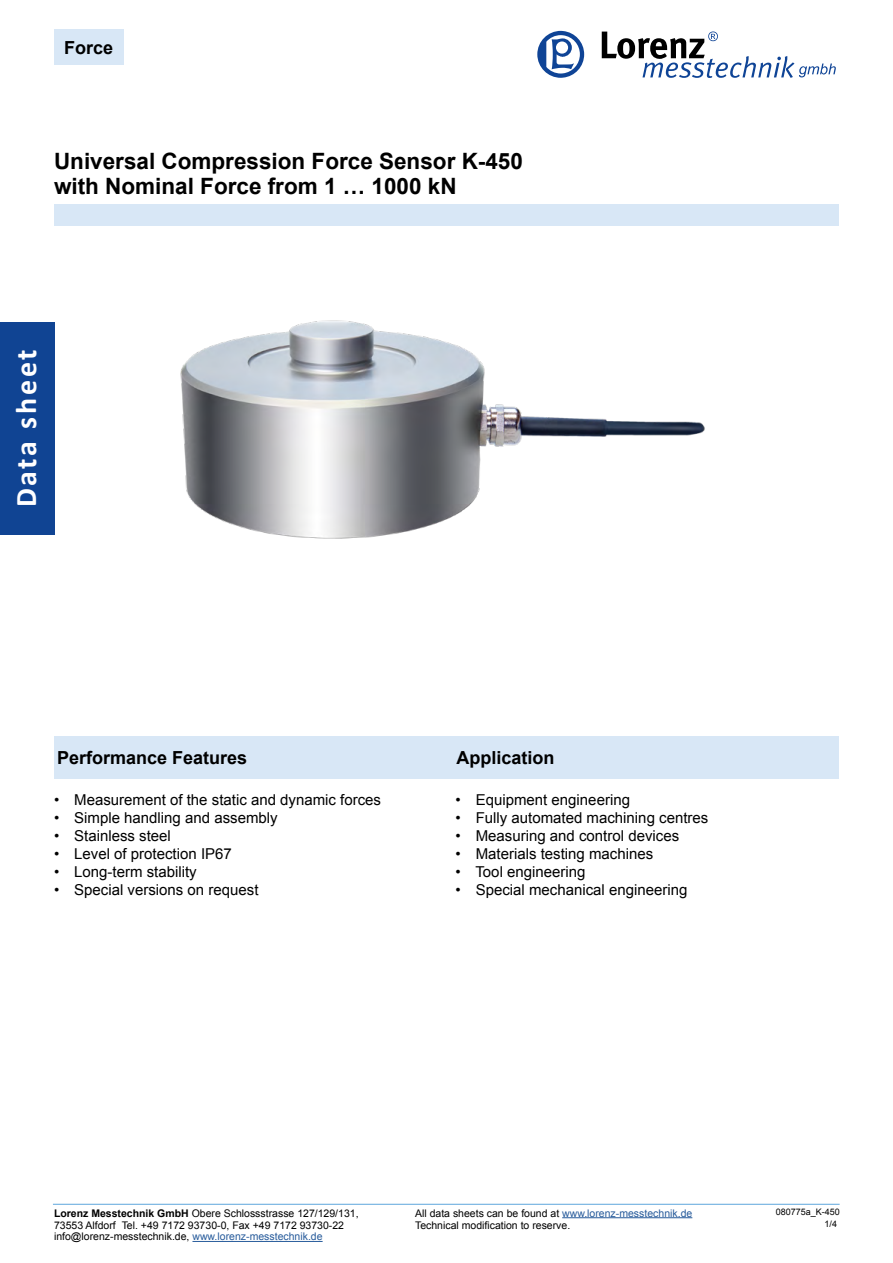
<style>
.page{position:relative;width:893px;height:1263px;background:#fff}
.page>*{position:absolute;margin:0;border:0;box-sizing:border-box;transform-origin:0 0}
.t1{font:700 30px "Calibri";letter-spacing:.09em;color:#fff}
.t2{font:700 22.5px/25.2px "Arial";color:#000}
.t3{font:700 18px "Arial";color:#000}
.t4{font:15px "Arial";color:#000}
.t5{font:10.5px/12.6px "Arial";color:#000}
.t6{font:9px "Arial";color:#000}
.s1{font-weight:700}
.s2{color:#275b9b}
</style>
<div class="page">
<div style="left:0;top:322px;width:54px;height:213px;background:#104493"></div>
<hr style="left:192px;top:1241px;width:131px;height:1px;background:#275b9b">
<hr style="left:562px;top:1217px;width:130px;height:1px;background:#275b9b">
<hr style="left:53px;top:1204px;width:787px;height:1px;background:#6fb0e0">
<svg style="left:537px;top:31px;width:47px;height:47px"></svg>
<svg style="left:602px;top:31px;width:234px;height:47px"></svg>
<img style="left:180px;top:320px;width:525px;height:219px">
<div style="left:54px;top:736px;width:785px;height:43px;background:#d8e7f6"></div>
<div style="left:54px;top:204px;width:785px;height:21px;background:#d8e7f6"></div>
<div style="left:54px;top:30px;width:69px;height:35px;background:#d8e7f6"></div>
<p class="t3" style="left:64px;top:36px;width:51px">Force</p>
<h2 class="t2" style="left:54px;top:149px;width:470px">Universal Compression Force Sensor K-450 with Nominal Force from 1 … 1000 kN</h2>
<h1 class="t1" style="left:7px;top:507px;width:159px;rotate:-90deg">Data sheet</h1>
<p class="t3" style="left:57px;top:746px;width:192px">Performance Features</p>
<p class="t3" style="left:456px;top:746px;width:100px">Application</p>
<p class="t4" style="left:54px;top:790px;width:329px">• Measurement of the static and dynamic forces</p>
<p class="t4" style="left:54px;top:808px;width:225px">• Simple handling and assembly</p>
<p class="t4" style="left:54px;top:826px;width:118px">• Stainless steel</p>
<p class="t4" style="left:54px;top:844px;width:179px">• Level of protection IP67</p>
<p class="t4" style="left:54px;top:862px;width:144px">• Long-term stability</p>
<p class="t4" style="left:54px;top:880px;width:206px">• Special versions on request</p>
<p class="t4" style="left:455px;top:790px;width:176px">• Equipment engineering</p>
<p class="t4" style="left:455px;top:808px;width:254px">• Fully automated machining centres</p>
<p class="t4" style="left:455px;top:826px;width:225px">• Measuring and control devices</p>
<p class="t4" style="left:455px;top:844px;width:199px">• Materials testing machines</p>
<p class="t4" style="left:455px;top:862px;width:132px">• Tool engineering</p>
<p class="t4" style="left:455px;top:880px;width:234px">• Special mechanical engineering</p>
<p class="t5" style="left:54px;top:1207px;width:306px"><span class="s1">Lorenz Messtechnik GmbH</span> Obere Schlossstrasse 127/129/131,<br>73553 Alfdorf Tel. +49 7172 93730-0, Fax +49 7172 93730-22</p>
<p class="t5" style="left:54px;top:1230px;width:270px">info@lorenz-messtechnik.de, <span class="s2">www.lorenz-messtechnik.de</span></p>
<p class="t6" style="left:776px;top:1206px;width:66px">080775a_K-450</p>
<p class="t5" style="left:415px;top:1207px;width:279px">All data sheets can be found at <span class="s2">www.lorenz-messtechnik.de<br></span>Technical modification to reserve.</p>
<p class="t6" style="left:824px;top:1218px;width:14px">1/4</p>
</div>
